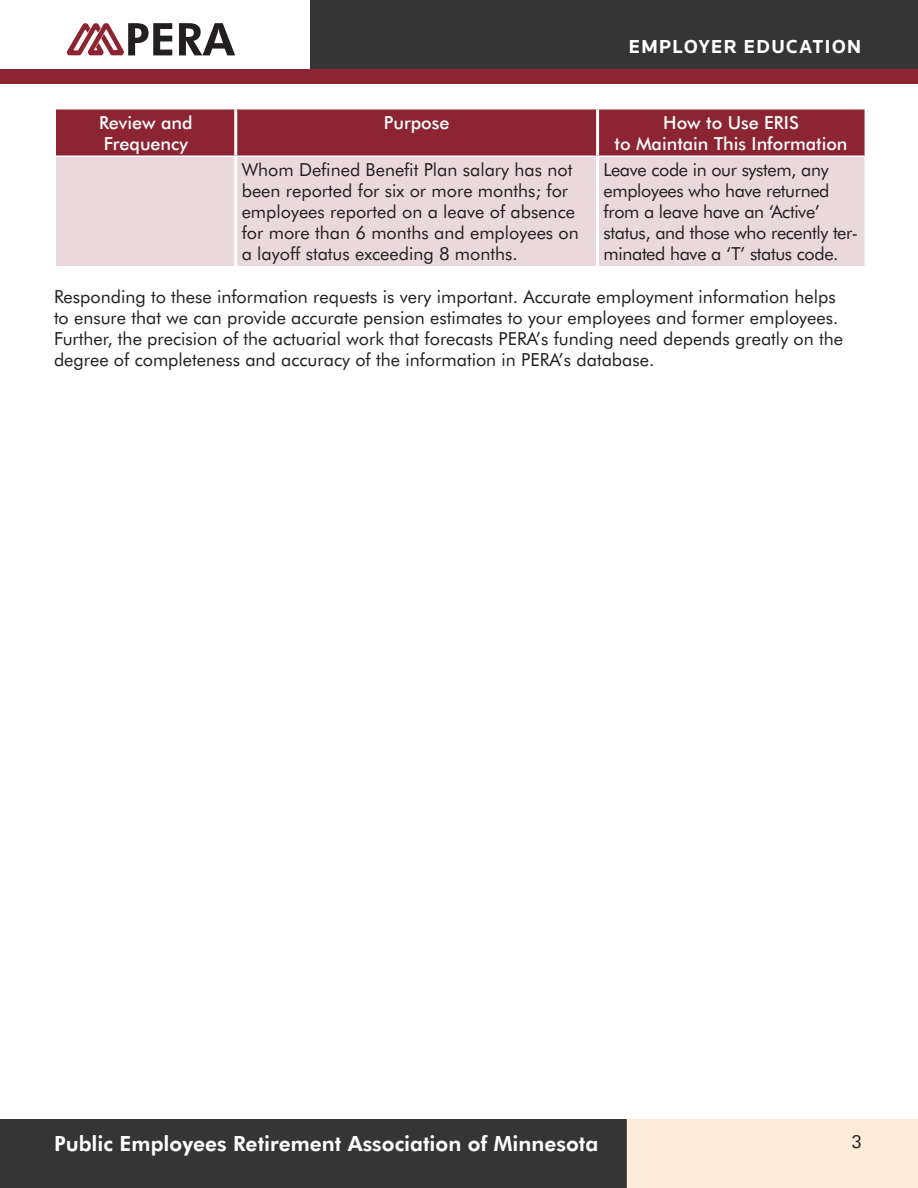
<style>
.page{position:relative;width:918px;height:1188px;background:#fff}
.page>*{position:absolute;margin:0;border:0;box-sizing:border-box;transform-origin:0 0}
.t1{font:800 21px "Futura BT";color:#fff}
.t2{font:700 19.5px "Knowledge";letter-spacing:.075em;color:#fff}
.t3{font:18px/21px "Futura BT";color:#231f20}
.t4{font:18px/21px "Futura BT";letter-spacing:-.02em;color:#231f20}
.Basic___BOLD{font:500 18px "Futura BT";color:#fff}
</style>
<div class="page">
<div style="left:0;top:1119px;width:627px;height:69px;background:#353535"></div>
<div style="left:627px;top:1119px;width:291px;height:69px;background:#fcecd9"></div>
<div style="left:310px;top:0;width:608px;height:69px;background:#353535"></div>
<div style="left:0;top:69px;width:918px;height:15px;background:#8d2431"></div>
<svg style="left:67px;top:23px;width:105px;height:32px"></svg>
<svg style="left:179px;top:23px;width:56px;height:32px"></svg>
<div style="left:56px;top:110px;width:809px;height:46px;background:#8d2431"></div>
<div style="left:56px;top:157px;width:809px;height:109px;background:#ead9dc"></div>
<hr style="left:234px;top:110px;width:3px;height:46px;background:#fff">
<hr style="left:596px;top:110px;width:3px;height:46px;background:#fff">
<hr style="left:234px;top:157px;width:3px;height:109px;background:#fff">
<hr style="left:596px;top:157px;width:3px;height:109px;background:#fff">
<p class="t2" style="left:629px;top:34px;width:234px">EMPLOYER EDUCATION</p>
<p class="Basic___BOLD" style="left:99px;top:112px;width:95px">Review and</p>
<p class="Basic___BOLD" style="left:104px;top:133px;width:86px">Frequency</p>
<p class="Basic___BOLD" style="left:384px;top:112px;width:67px">Purpose</p>
<p class="Basic___BOLD" style="left:663px;top:112px;width:137px">How to Use ERIS</p>
<p class="Basic___BOLD" style="left:615px;top:133px;width:235px">to Maintain This Information</p>
<p class="t3" style="left:242px;top:159px;width:339px">Whom Defined Benefit Plan salary has not been reported for six or more months; for employees reported on a leave of absence for more than 6 months and employees on a layoff status exceeding 8 months.</p>
<p class="t4" style="left:604px;top:159px;width:256px">Leave code in our system, any employees who have returned from a leave have an ‘Active’ status, and those who recently ter&shy;minated have a ‘T’ status code.</p>
<p class="t3" style="left:54px;top:286px;width:791px">Responding to these information requests is very important. Accurate employment information helps to ensure that we can provide accurate pension estimates to your employees and former employees.<br>Further, the precision of the actuarial work that forecasts PERA’s funding need depends greatly on the degree of completeness and accuracy of the information in PERA’s database.</p>
<p class="t1" style="left:54px;top:1131px;width:546px">Public Employees Retirement Association of Minnesota</p>
<p class="t3" style="left:852px;top:1131px;width:12px">3</p>
</div>
